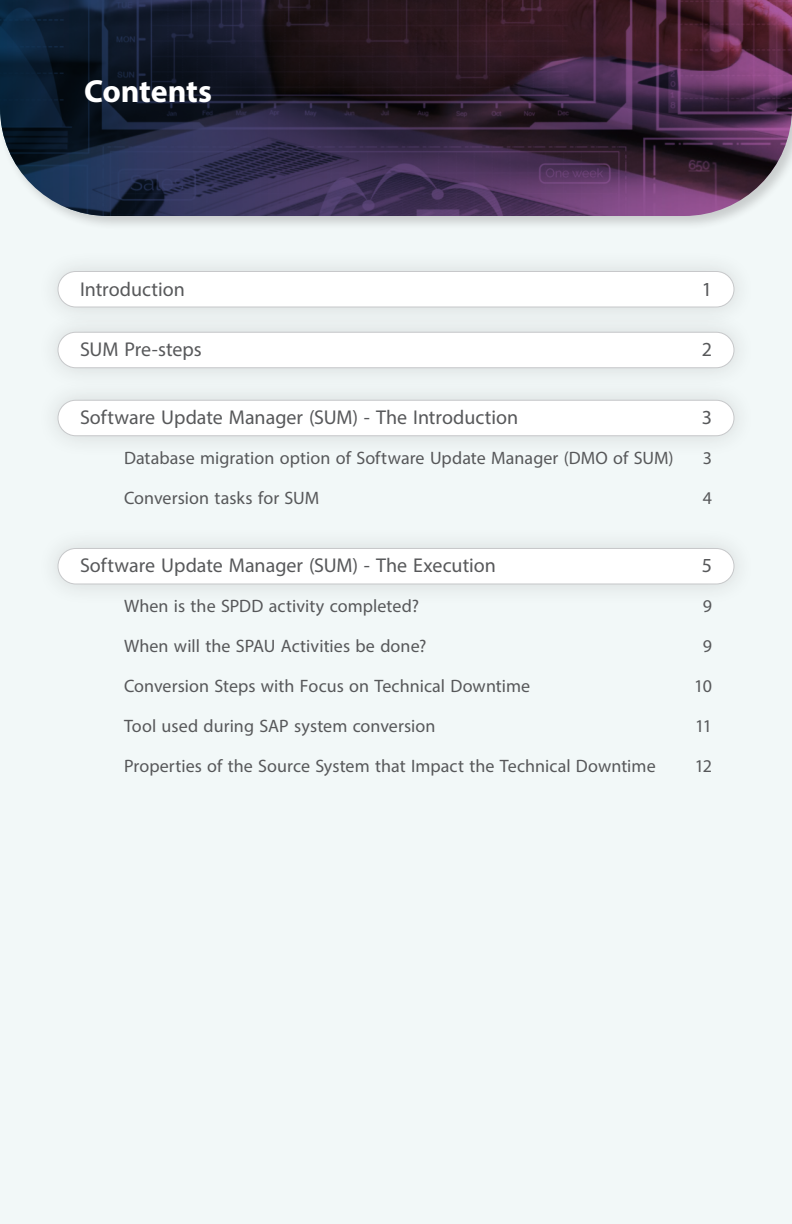
<style>
.page{position:relative;width:792px;height:1224px;background:#f2f8f8}
.page>*{position:absolute;margin:0;border:0;box-sizing:border-box;transform-origin:0 0}
.t1{font:700 32px "Myriad Pro";letter-spacing:-.005em;color:#fff}
.t2{font:20px "Myriad Pro";color:#57585a}
.t3{font:18px "Myriad Pro";letter-spacing:.005em;color:#57585a}
</style>
<div class="page">
<div style="left:0;top:0;width:792px;height:230px;background:#231f20;opacity:.2"></div>
<img style="left:0;top:0;width:792px;height:216px">
<div style="left:36px;top:378px;width:720px;height:81px;background:#ecf2f2"></div>
<div style="left:58px;top:400px;width:676px;height:36px;background:#fff;border-radius:18px"></div>
<div style="left:58px;top:400px;width:676px;height:36px;border:1px solid #c7c8ca;border-radius:18px"></div>
<div style="left:36px;top:526px;width:720px;height:81px;background:#eef4f4"></div>
<div style="left:58px;top:548px;width:676px;height:36px;background:#fff;border-radius:18px"></div>
<div style="left:58px;top:548px;width:676px;height:36px;border:1px solid #c7c8ca;border-radius:18px"></div>
<div style="left:36px;top:249px;width:720px;height:81px;background:#edf3f3"></div>
<div style="left:58px;top:272px;width:676px;height:35px;background:#fff;border-radius:18px"></div>
<div style="left:58px;top:271px;width:676px;height:36px;border:1px solid #c7c8ca;border-radius:18px"></div>
<div style="left:36px;top:310px;width:720px;height:81px;background:#eaf0f0"></div>
<div style="left:58px;top:332px;width:676px;height:36px;background:#fff;border-radius:18px"></div>
<div style="left:58px;top:332px;width:676px;height:36px;border:1px solid #c7c8ca;border-radius:18px"></div>
<h1 class="t1" style="left:84px;top:70px;width:129px">Contents</h1>
<p class="t2" style="left:80px;top:277px;width:106px">Introduction</p>
<p class="t2" style="left:702px;top:277px;width:12px">1</p>
<p class="t2" style="left:80px;top:337px;width:123px">SUM Pre-steps</p>
<p class="t2" style="left:702px;top:337px;width:12px">2</p>
<p class="t2" style="left:80px;top:405px;width:440px">Software Update Manager (SUM) - The Introduction</p>
<p class="t2" style="left:702px;top:405px;width:12px">3</p>
<p class="t3" style="left:124px;top:447px;width:551px">Database migration option of Software Update Manager (DMO of SUM)</p>
<p class="t3" style="left:703px;top:447px;width:11px">3</p>
<p class="t3" style="left:124px;top:487px;width:197px">Conversion tasks for SUM</p>
<p class="t3" style="left:703px;top:487px;width:11px">4</p>
<p class="t2" style="left:80px;top:553px;width:418px">Software Update Manager (SUM) - The Execution</p>
<p class="t2" style="left:702px;top:553px;width:12px">5</p>
<p class="t3" style="left:124px;top:595px;width:297px">When is the SPDD activity completed?</p>
<p class="t3" style="left:703px;top:595px;width:11px">9</p>
<p class="t3" style="left:124px;top:635px;width:304px">When will the SPAU Activities be done?</p>
<p class="t3" style="left:703px;top:635px;width:11px">9</p>
<p class="t3" style="left:124px;top:675px;width:408px">Conversion Steps with Focus on Technical Downtime</p>
<p class="t3" style="left:694px;top:675px;width:19px">10</p>
<p class="t3" style="left:124px;top:715px;width:313px">Tool used during SAP system conversion</p>
<p class="t3" style="left:695px;top:715px;width:18px">11</p>
<p class="t3" style="left:124px;top:755px;width:533px">Properties of the Source System that Impact the Technical Downtime</p>
<p class="t3" style="left:695px;top:755px;width:19px">12</p>
</div>
